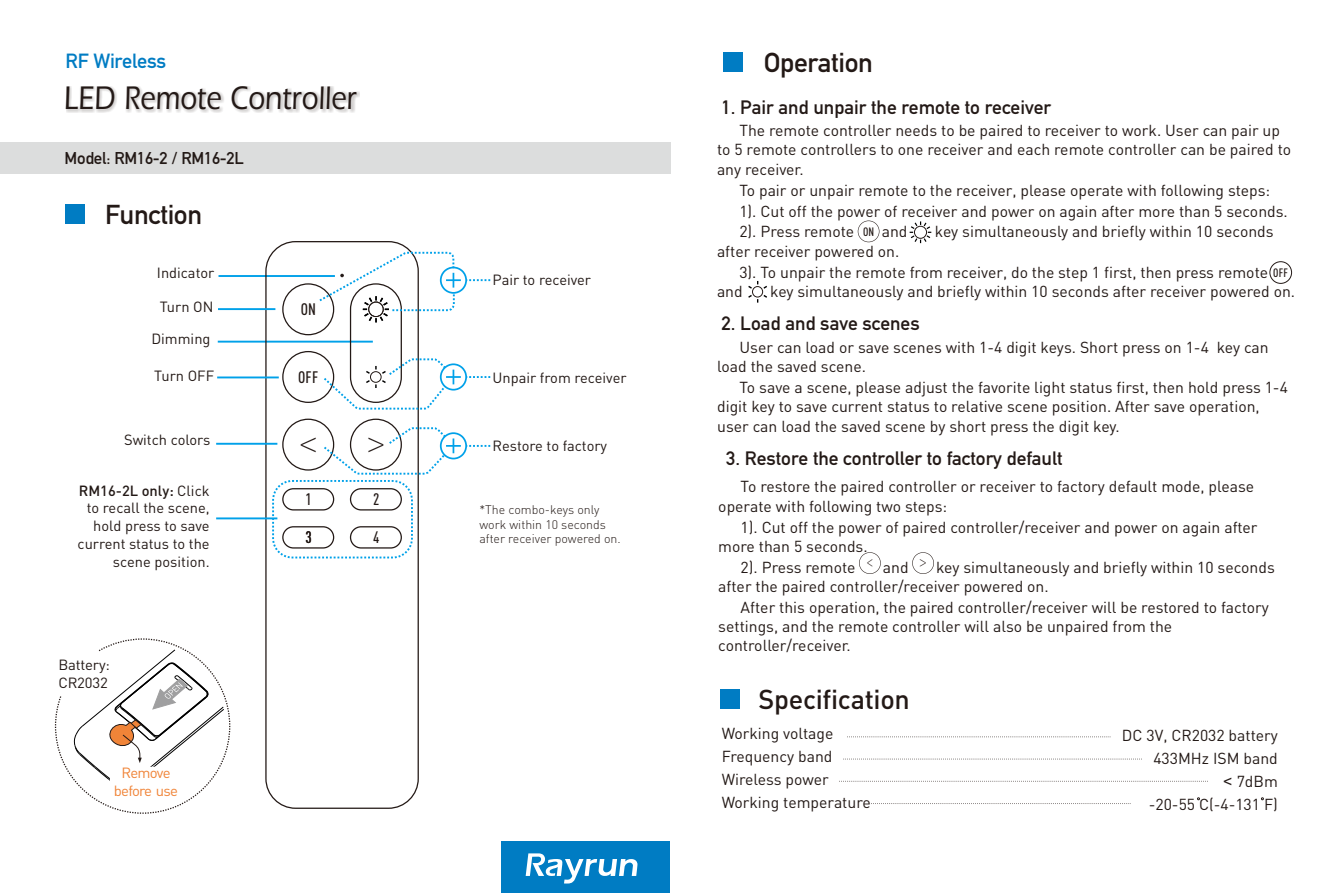
<style>
.page{position:relative;width:1340px;height:893px;background:#fff}
.page>*{position:absolute;margin:0;border:0;box-sizing:border-box;transform-origin:0 0}
.t1{font:500 33.75px "Eras ITC";color:#231916;scale:.85 1}
.t2{font:27px "DIN1451 Mittelschrift";letter-spacing:-.01em;color:#231916}
.t3{font:500 27px "DIN";letter-spacing:-.01em;color:#231916}
.t4{font:26.55px "Yu Gothic";color:#231916}
.t5{font:20.25px "DIN1451 Mittelschrift";letter-spacing:-.01em;color:#007cc3}
.t6{font:19.12px "DIN1451 Mittelschrift";color:#231916}
.t7{font:16.88px "DIN1451 Mittelschrift";letter-spacing:-.01em;color:#231916}
.t8{font:500 16.43px "DIN Cond";color:#231916}
.t9{font:15.75px/19.1px "DIN";color:#231916}
.t10{font:14.62px/17.8px "DIN";color:#231916;text-align:right}
.t11{font:14.62px/17.8px "DIN";letter-spacing:-.05em;color:#f08438;text-align:center}
.t12{font:13.5px "Yu Gothic";color:#231916;scale:.66 1}
.t13{font:13.5px "Yu Gothic";color:#231916;scale:.77 1}
.t14{font:300 12.38px/15.1px "DIN";color:#231916}
.t15{font:500 11.92px "DIN Cond";color:#231916}
.s1{font-weight:500}
.s2{font-family:"Arial"}
</style>
<div class="page">
<div style="left:0;top:142px;width:670px;height:32px;background:#dcdddd"></div>
<div style="left:66px;top:86px;width:294px;height:27px;background:#231916;opacity:.22"></div>
<div style="left:65px;top:204px;width:20px;height:19px;background:#007cc3"></div>
<div style="left:724px;top:52px;width:19px;height:19px;background:#007cc3"></div>
<div style="left:720px;top:689px;width:19px;height:19px;background:#007cc3"></div>
<div style="left:501px;top:842px;width:169px;height:51px;background:#007cc3"></div>
<svg style="left:525px;top:853px;width:112px;height:31px"></svg>
<div style="left:272px;top:480px;width:141px;height:78px;border:2px dashed #00a1e9;border-radius:19px"></div>
<hr style="left:218px;top:341px;width:155px;height:2px;background:#00a1e9">
<hr style="left:218px;top:275px;width:117px;height:2px;background:#00a1e9">
<div style="left:265px;top:241px;width:154px;height:568px;border:1px solid #231916;border-radius:30px"></div>
<div style="left:282px;top:283px;width:52px;height:52px;border:1px solid #231916;border-radius:25px"></div>
<div style="left:282px;top:351px;width:52px;height:52px;border:1px solid #231916;border-radius:25px"></div>
<div style="left:350px;top:526px;width:52px;height:23px;border:1px solid #231916;border-radius:11px"></div>
<div style="left:350px;top:488px;width:52px;height:22px;border:1px solid #231916;border-radius:11px"></div>
<div style="left:282px;top:419px;width:52px;height:52px;border:1px solid #231916;border-radius:25px"></div>
<div style="left:282px;top:526px;width:52px;height:23px;border:1px solid #231916;border-radius:11px"></div>
<div style="left:282px;top:488px;width:52px;height:22px;border:1px solid #231916;border-radius:11px"></div>
<div style="left:350px;top:283px;width:52px;height:120px;border:1px solid #231916;border-radius:25px"></div>
<svg style="left:847px;top:736px;width:263px;height:1px"></svg>
<svg style="left:843px;top:759px;width:299px;height:1px"></svg>
<svg style="left:839px;top:781px;width:367px;height:1px"></svg>
<svg style="left:871px;top:803px;width:260px;height:1px"></svg>
<svg style="left:857px;top:221px;width:22px;height:21px"></svg>
<svg style="left:909px;top:221px;width:22px;height:22px"></svg>
<svg style="left:912px;top:552px;width:22px;height:22px"></svg>
<svg style="left:859px;top:552px;width:21px;height:22px"></svg>
<div style="left:1269px;top:261px;width:22px;height:23px;border:1px solid #231916;border-radius:11px"></div>
<div style="left:752px;top:286px;width:11px;height:11px;border:1px solid #231916;border-radius:50%"></div>
<svg style="left:748px;top:281px;width:19px;height:8px"></svg>
<svg style="left:748px;top:295px;width:19px;height:8px"></svg>
<hr style="left:216px;top:443px;width:61px;height:2px;background:#00a1e9">
<hr style="left:218px;top:308px;width:57px;height:2px;background:#00a1e9">
<hr style="left:217px;top:376px;width:62px;height:2px;background:#00a1e9">
<svg style="left:54px;top:638px;width:177px;height:176px"></svg>
<svg style="left:317px;top:250px;width:173px;height:72px"></svg>
<svg style="left:322px;top:357px;width:168px;height:54px"></svg>
<svg style="left:322px;top:426px;width:168px;height:50px"></svg>
<hr style="left:216px;top:517px;width:61px;height:2px;background:#00a1e9">
<p class="t5" style="left:66px;top:49px;width:102px">RF Wireless</p>
<h1 class="t1" style="left:64px;top:86px;width:345px">LED Remote Controller</h1>
<p class="t7" style="left:65px;top:148px;width:181px">Model: RM16-2 / RM16-2L</p>
<h2 class="t2" style="left:105px;top:199px;width:98px">Function</h2>
<p class="t10" style="left:157px;top:266px;width:59px">Indicator</p>
<p class="t10" style="left:160px;top:300px;width:55px">Turn ON</p>
<p class="t10" style="left:151px;top:331px;width:61px">Dimming</p>
<p class="t10" style="left:154px;top:369px;width:61px">Turn OFF</p>
<p class="t10" style="left:124px;top:432px;width:88px">Switch colors</p>
<p class="t10" style="left:77px;top:483px;width:134px"><span class="s1">RM16-2L only:</span> Click to recall the scene, hold press to save current status to the scene position.</p>
<p class="t10" style="left:58px;top:658px;width:53px;text-align:left">Battery:<br>CR2032</p>
<p class="t11" style="left:114px;top:766px;width:66px">Remove before use</p>
<p class="t8" style="left:301px;top:303px;width:17px">ON</p>
<p class="t8" style="left:298px;top:371px;width:22px">OFF</p>
<h3 class="t4" style="left:295px;top:431px;width:28px">＜</h3>
<h3 class="t4" style="left:363px;top:431px;width:28px">＞</h3>
<p class="t8" style="left:305px;top:493px;width:8px">1</p>
<p class="t8" style="left:373px;top:493px;width:8px">2</p>
<p class="t8" style="left:305px;top:531px;width:8px">3</p>
<p class="t8" style="left:373px;top:531px;width:8px">4</p>
<p class="t10" style="left:492px;top:272px;width:100px">Pair to receiver</p>
<p class="t10" style="left:492px;top:370px;width:135px">Unpair from receiver</p>
<p class="t10" style="left:492px;top:439px;width:116px">Restore to factory</p>
<p class="t14" style="left:479px;top:503px;width:143px">*The combo-keys only work within 10 seconds after receiver powered on.</p>
<h2 class="t2" style="left:763px;top:47px;width:111px">Operation</h2>
<p class="t6" style="left:721px;top:96px;width:331px">1. Pair and unpair the remote to receiver</p>
<p class="t9" style="left:717px;top:123px;width:575px;text-indent:22px">The remote controller needs to be paired to receiver to work. User can pair up to 5 remote controllers to one receiver and each remote controller can be paired to any receiver.</p>
<p class="t9" style="left:739px;top:181px;width:550px;line-height:20.9px">To pair or unpair remote to the receiver, please operate with following steps:<br>1). Cut off the power of receiver and power on again after more than 5 seconds.<br>2). Press remote</p>
<p class="t9" style="left:881px;top:224px;width:27px">and</p>
<p class="t9" style="left:934px;top:224px;width:340px">key simultaneously and briefly within 10 seconds</p>
<p class="t9" style="left:739px;top:242px;width:530px;line-height:20.9px;text-indent:-22px">after receiver powered on.<br>3). To unpair the remote from receiver, do the step 1 first, then press remote</p>
<p class="t9" style="left:717px;top:283px;width:27px">and</p>
<p class="t9" style="left:770px;top:283px;width:526px">key simultaneously and briefly within 10 seconds after receiver powered on.</p>
<p class="t6" style="left:721px;top:312px;width:200px">2. Load and save scenes</p>
<p class="t9" style="left:717px;top:340px;width:553px;text-indent:22px">User can load or save scenes with 1-4 digit keys. Short press on 1-4 key can load the saved scene.</p>
<p class="t9" style="left:717px;top:380px;width:572px;text-indent:22px">To save a scene, please adjust the favorite light status first, then hold press 1-4 digit key to save current status to relative scene position. After save operation, user can load the saved scene by short press the digit key.</p>
<p class="t15" style="left:863px;top:227px;width:13px">ON</p>
<p class="t15" style="left:1273px;top:268px;width:16px">OFF</p>
<p class="t6" style="left:726px;top:447px;width:338px">3. Restore the controller to factory default</p>
<p class="t9" style="left:718px;top:479px;width:537px;text-indent:22px">To restore the paired controller or receiver to factory default mode, please operate with following two steps:</p>
<p class="t9" style="left:718px;top:519px;width:540px;text-indent:22px">1). Cut off the power of paired controller/receiver and power on again after more than 5 seconds.</p>
<p class="t9" style="left:740px;top:559px;width:116px">2). Press remote</p>
<p class="t9" style="left:883px;top:559px;width:27px">and</p>
<p class="t12" style="left:865px;top:556px;width:15px">＜</p>
<p class="t13" style="left:917px;top:556px;width:15px">＞</p>
<p class="t9" style="left:718px;top:559px;width:558px;text-indent:218px">key simultaneously and briefly within 10 seconds after the paired controller/receiver powered on.</p>
<p class="t9" style="left:718px;top:599px;width:552px;text-indent:22px">After this operation, the paired controller/receiver will be restored to factory settings, and the remote controller will also be unpaired from the controller/receiver.</p>
<h2 class="t3" style="left:758px;top:689px;width:153px">Specification</h2>
<p class="t9" style="left:721px;top:724px;width:151px;line-height:22.9px">Working voltage<br>Frequency band<br>Wireless power<br>Working temperature</p>
<p class="t9" style="left:1121px;top:725px;width:157px;line-height:22.9px;text-align:right">DC 3V, CR2032 battery<br>433MHz ISM band<br><span class="s2">&lt;</span> 7dBm<br>-20-55 C(-4-131 F)</p>
</div>
